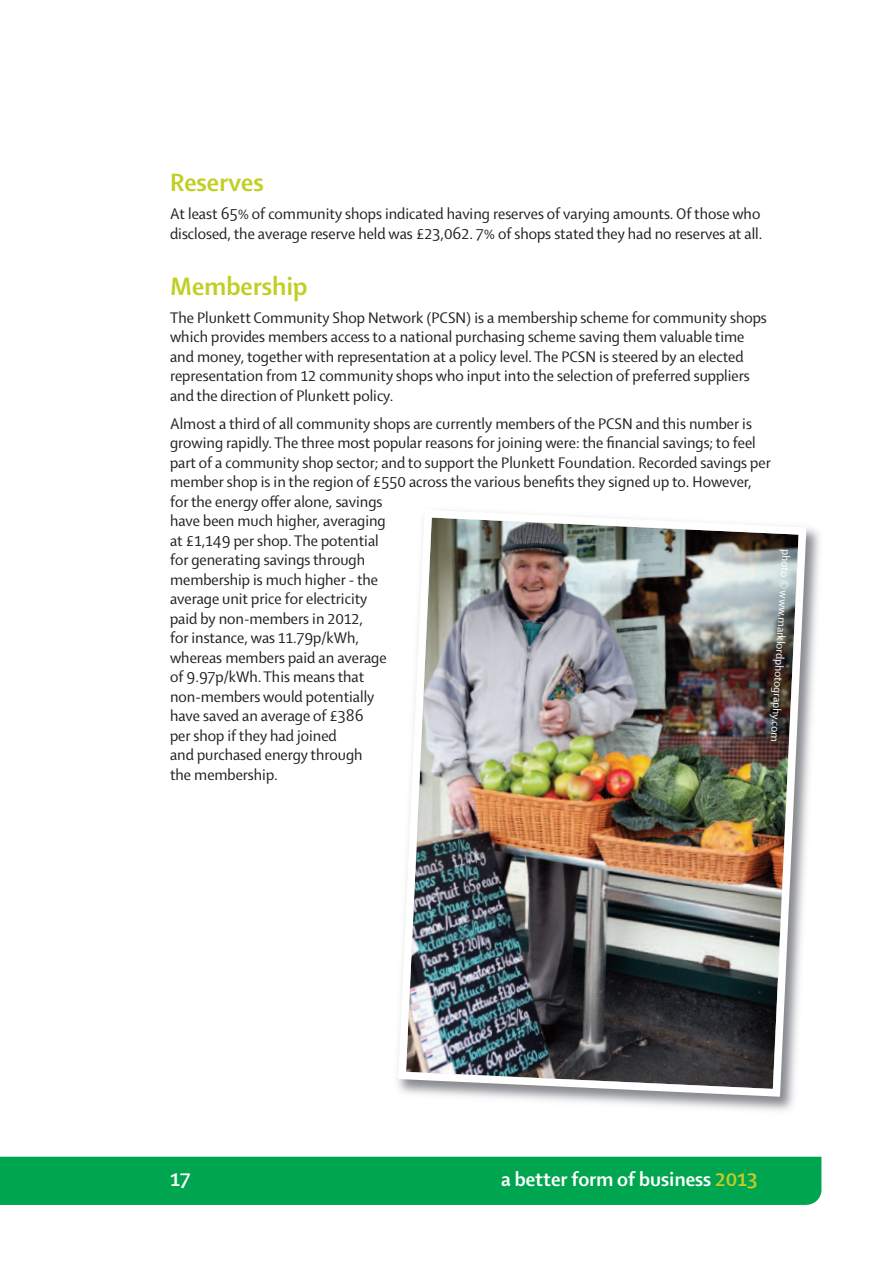
<style>
.page{position:relative;width:893px;height:1263px;background:#fff}
.page>*{position:absolute;margin:0;border:0;box-sizing:border-box;transform-origin:0 0}
.t1{font:700 27px "Shaker 2";color:#c1ce23}
.t2{font:700 21px "Shaker 2";color:#fff}
.t3{font:16.5px/19.5px "Shaker 2";color:#231f20}
.t4{font:12px "Shaker 2";color:#fff}
.s1{color:#c1ce23}
</style>
<div class="page">
<div style="left:0;top:1157px;width:821px;height:48px;background:#00a54f"></div>
<img style="left:572px;top:528px;width:248px;height:583px">
<img style="left:397px;top:517px;width:413px;height:584px">
<h1 class="t1" style="left:170px;top:174px;width:95px">Reserves</h1>
<p class="t3" style="left:170px;top:206px;width:594px">At least 65% of community shops indicated having reserves of varying amounts. Of those who disclosed, the average reserve held was £23,062. 7% of shops stated they had no reserves at all.</p>
<h1 class="t1" style="left:170px;top:277px;width:139px">Membership</h1>
<p class="t3" style="left:170px;top:310px;width:598px">The Plunkett Community Shop Network (PCSN) is a membership scheme for community shops which provides members access to a national purchasing scheme saving them valuable time and money, together with representation at a policy level. The PCSN is steered by an elected representation from 12 community shops who input into the selection of preferred suppliers and the direction of Plunkett policy.</p>
<p class="t3" style="left:170px;top:416px;width:602px">Almost a third of all community shops are currently members of the PCSN and this number is growing rapidly. The three most popular reasons for joining were: the financial savings; to feel part of a community shop sector; and to support the Plunkett Foundation. Recorded savings per member shop is in the region of £550 across the various benefits they signed up to. However, for the energy offer alone, savings<br>have been much higher, averaging<br>at £1,149 per shop. The potential<br>for generating savings through<br>membership is much higher - the<br>average unit price for electricity<br>paid by non-members in 2012,<br>for instance, was 11.79p/kWh,<br>whereas members paid an average<br>of 9.97p/kWh. This means that<br>non-members would potentially<br>have saved an average of £386<br>per shop if they had joined<br>and purchased energy through<br>the membership.</p>
<p class="t4" style="left:789px;top:550px;width:194px;rotate:93deg">photo © www m. ark ol rdphotography.com</p>
<p class="t2" style="left:170px;top:1172px;width:22px">17</p>
<p class="t2" style="left:501px;top:1172px;width:258px">a better form of business <span class="s1">2013</span></p>
</div>
